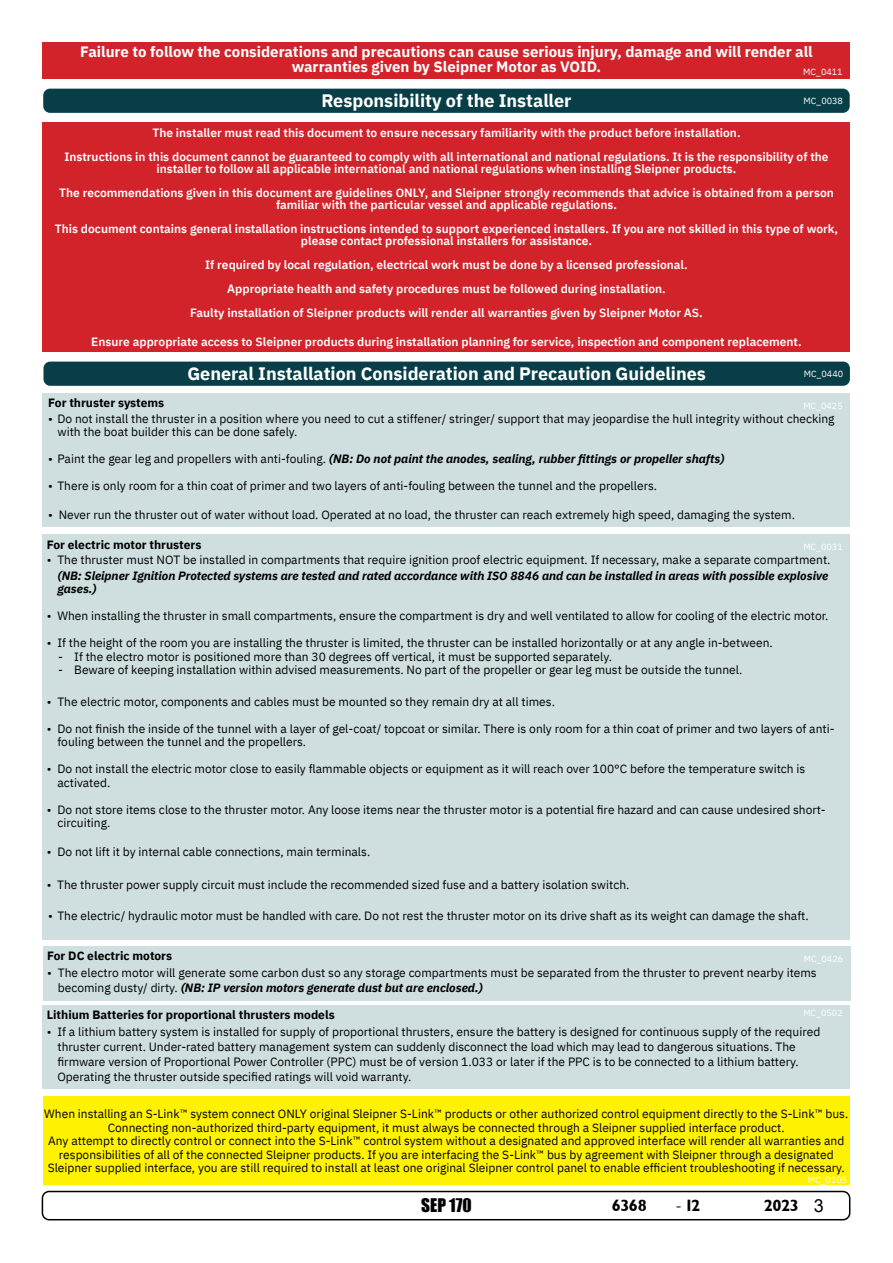
<style>
.page{position:relative;width:893px;height:1263px;background:#fff}
.page>*{position:absolute;margin:0;border:0;box-sizing:border-box;transform-origin:0 0}
.t1{font:700 18px "IBM Plex Sans";color:#fff}
.t2{font:17.25px "Impact";color:#000}
.t3{font:16.5px "Garrison Sans BOLD";letter-spacing:-.03em;color:#000}
.t4{font:700 15px/15px "IBM Plex Sans";color:#fff;text-align:center}
.t5{font:12px/13.5px "IBM Plex Sans";color:#000}
.t6{font:600 12px/24px "IBM Plex Sans";color:#fff;text-align:center}
.t7{font:italic 700 12px "IBM Plex Sans";color:#000}
.t8{font:700 12px "IBM Plex Sans";color:#000}
.t9{font:9px "IBM Plex Sans";color:#fff}
.s1{font-weight:400;font-style:normal}
.s2{font-weight:700;font-style:italic}
.s3{font-family:"Minion Pro";font-size:18px}
.s4{font-family:"Arial";font-size:18px}
</style>
<div class="page">
<div style="left:42px;top:1191px;width:808px;height:29px;border:2px solid #000;border-radius:7px"></div>
<div style="left:43px;top:1096px;width:806px;height:89px;background:#fff200"></div>
<div style="left:42px;top:535px;width:808px;height:405px;background:#cfdfdf"></div>
<div style="left:43px;top:946px;width:808px;height:54px;background:#cfdfdf"></div>
<div style="left:42px;top:393px;width:808px;height:134px;background:#cfdfdf"></div>
<div style="left:43px;top:122px;width:807px;height:230px;background:#d2232a"></div>
<div style="left:43px;top:89px;width:807px;height:24px;background:#083e48;border-radius:7px"></div>
<div style="left:43px;top:43px;width:807px;height:36px;background:#d2232a"></div>
<div style="left:43px;top:362px;width:807px;height:24px;background:#083e48;border-radius:7px"></div>
<div style="left:42px;top:1005px;width:808px;height:83px;background:#cfdfdf"></div>
<p class="t4" style="left:80px;top:43px;width:734px">Failure to follow the considerations and precautions can cause serious injury, damage and will render all warranties given by Sleipner Motor as VOID.</p>
<p class="t9" style="left:803px;top:65px;width:41px">MC_0411</p>
<p class="t1" style="left:321px;top:86px;width:252px">Responsibility of the Installer</p>
<p class="t9" style="left:803px;top:93px;width:41px">MC_0038</p>
<p class="t6" style="left:64px;top:120px;width:766px">The installer must read this document to ensure necessary familiarity with the product before installation.<br>Instructions in this document cannot be guaranteed to comply with all international and national regulations. It is the responsibility of the</p>
<p class="t6" style="left:59px;top:156px;width:776px">installer to follow all applicable international and national regulations when installing Sleipner products.<br>The recommendations given in this document are guidelines ONLY, and Sleipner strongly recommends that advice is obtained from a person</p>
<p class="t6" style="left:55px;top:192px;width:785px">familiar with the particular vessel and applicable regulations.<br>This document contains general installation instructions intended to support experienced installers. If you are not skilled in this type of work,</p>
<p class="t6" style="left:190px;top:228px;width:514px">please contact professional installers for assistance.<br>If required by local regulation, electrical work must be done by a licensed professional.<br>Appropriate health and safety procedures must be followed during installation.<br>Faulty installation of Sleipner products will render all warranties given by Sleipner Motor AS.</p>
<p class="t6" style="left:91px;top:329px;width:712px">Ensure appropriate access to Sleipner products during installation planning for service, inspection and component replacement.</p>
<p class="t1" style="left:187px;top:359px;width:520px">General Installation Consideration and Precaution Guidelines</p>
<p class="t9" style="left:804px;top:366px;width:41px">MC_0440</p>
<p class="t8" style="left:48px;top:393px;width:118px">For thruster systems</p>
<p class="t9" style="left:803px;top:399px;width:41px">MC_0425</p>
<p class="t5" style="left:57px;top:410px;width:779px;text-indent:-9px">• Do not install the thruster in a position where you need to cut a stiffener/ stringer/ support that may jeopardise the hull integrity without checking with the boat builder this can be done safely.</p>
<p class="t7" style="left:48px;top:449px;width:678px"><span class="s1">• Paint the gear leg and propellers with anti-fouling.</span> (NB: Do not paint the anodes, sealing, rubber fittings or propeller shafts)</p>
<p class="t5" style="left:48px;top:478px;width:610px">• There is only room for a thin coat of primer and two layers of anti-fouling between the tunnel and the propellers.</p>
<p class="t5" style="left:48px;top:507px;width:748px">• Never run the thruster out of water without load. Operated at no load, the thruster can reach extremely high speed, damaging the system.</p>
<p class="t8" style="left:47px;top:535px;width:156px">For electric motor thrusters</p>
<p class="t9" style="left:803px;top:540px;width:41px">MC_0031</p>
<p class="t5" style="left:47px;top:551px;width:785px;line-height:15.6px;text-align:right">• The thruster must NOT be installed in compartments that require ignition proof electric equipment. If necessary, make a separate compartment. <span class="s2">(NB: Sleipner Ignition Protected systems are tested and rated accordance with ISO 8846 and can be installed in areas with possible explosive</span></p>
<p class="t7" style="left:57px;top:579px;width:41px">gases.)</p>
<p class="t5" style="left:47px;top:608px;width:783px">• When installing the thruster in small compartments, ensure the compartment is dry and well ventilated to allow for cooling of the electric motor.</p>
<p class="t5" style="left:47px;top:635px;width:727px">• If the height of the room you are installing the thruster is limited, the thruster can be installed horizontally or at any angle in-between.</p>
<p class="t5" style="left:58px;top:649px;width:555px">- If the electro motor is positioned more than 30 degrees off vertical, it must be supported separately.</p>
<p class="t5" style="left:58px;top:662px;width:686px">- Beware of keeping installation within advised measurements. No part of the propeller or gear leg must be outside the tunnel.</p>
<p class="t5" style="left:47px;top:693px;width:510px">• The electric motor, components and cables must be mounted so they remain dry at all times.</p>
<p class="t5" style="left:57px;top:720px;width:779px;text-indent:-11px">• Do not finish the inside of the tunnel with a layer of gel-coat/ topcoat or similar. There is only room for a thin coat of primer and two layers of anti&shy;fouling between the tunnel and the propellers.</p>
<p class="t5" style="left:57px;top:761px;width:749px;text-indent:-11px">• Do not install the electric motor close to easily flammable objects or equipment as it will reach over 100°C before the temperature switch is activated.</p>
<p class="t5" style="left:57px;top:801px;width:770px;text-indent:-11px">• Do not store items close to the thruster motor. Any loose items near the thruster motor is a potential fire hazard and can cause undesired short&shy;circuiting.</p>
<p class="t5" style="left:47px;top:844px;width:325px">• Do not lift it by internal cable connections, main terminals.</p>
<p class="t5" style="left:47px;top:877px;width:584px">• The thruster power supply circuit must include the recommended sized fuse and a battery isolation switch.</p>
<p class="t5" style="left:48px;top:908px;width:762px">• The electric/ hydraulic motor must be handled with care. Do not rest the thruster motor on its drive shaft as its weight can damage the shaft.</p>
<p class="t8" style="left:47px;top:946px;width:126px">For DC electric motors</p>
<p class="t9" style="left:804px;top:951px;width:41px">MC_0426</p>
<p class="t5" style="left:58px;top:964px;width:760px;line-height:15px;text-indent:-11px">• The electro motor will generate some carbon dust so any storage compartments must be separated from the thruster to prevent nearby items becoming dusty/ dirty. <span class="s2">(NB: IP version motors generate dust but are enclosed.)</span></p>
<p class="t8" style="left:47px;top:1005px;width:289px">Lithium Batteries for proportional thrusters models</p>
<p class="t9" style="left:803px;top:1006px;width:41px">MC_0502</p>
<p class="t5" style="left:57px;top:1023px;width:764px;line-height:15px;text-indent:-11px">• If a lithium battery system is installed for supply of proportional thrusters, ensure the battery is designed for continuous supply of the required thruster current. Under-rated battery management system can suddenly disconnect the load which may lead to dangerous situations. The firmware version of Proportional Power Controller (PPC) must be of version 1.033 or later if the PPC is to be connected to a lithium battery.<br>Operating the thruster outside specified ratings will void warranty.</p>
<p class="t5" style="left:44px;top:1106px;width:806px;text-align:center">When installing an S-Link™ system connect ONLY original Sleipner S-Link™ products or other authorized control equipment directly to the S-Link™ bus.<br>Connecting non-authorized third-party equipment, it must always be connected through a Sleipner supplied interface product.<br>Any attempt to directly control or connect into the S-Link™ control system without a designated and approved interface will render all warranties and responsibilities of all of the connected Sleipner products. If you are interfacing the S-Link™ bus by agreement with Sleipner through a designated Sleipner supplied interface, you are still required to install at least one original Sleipner control panel to enable efficient troubleshooting if necessary.</p>
<p class="t9" style="left:808px;top:1173px;width:41px">MC_0105</p>
<h2 class="t2" style="left:421px;top:1192px;width:52px">SEP 170</h2>
<h3 class="t3" style="left:612px;top:1196px;width:37px">6368</h3>
<h3 class="t3" style="left:675px;top:1196px;width:26px"><span class="s3">-</span> 12</h3>
<h3 class="t3" style="left:764px;top:1196px;width:61px">2023 <span class="s4">3</span></h3>
</div>
